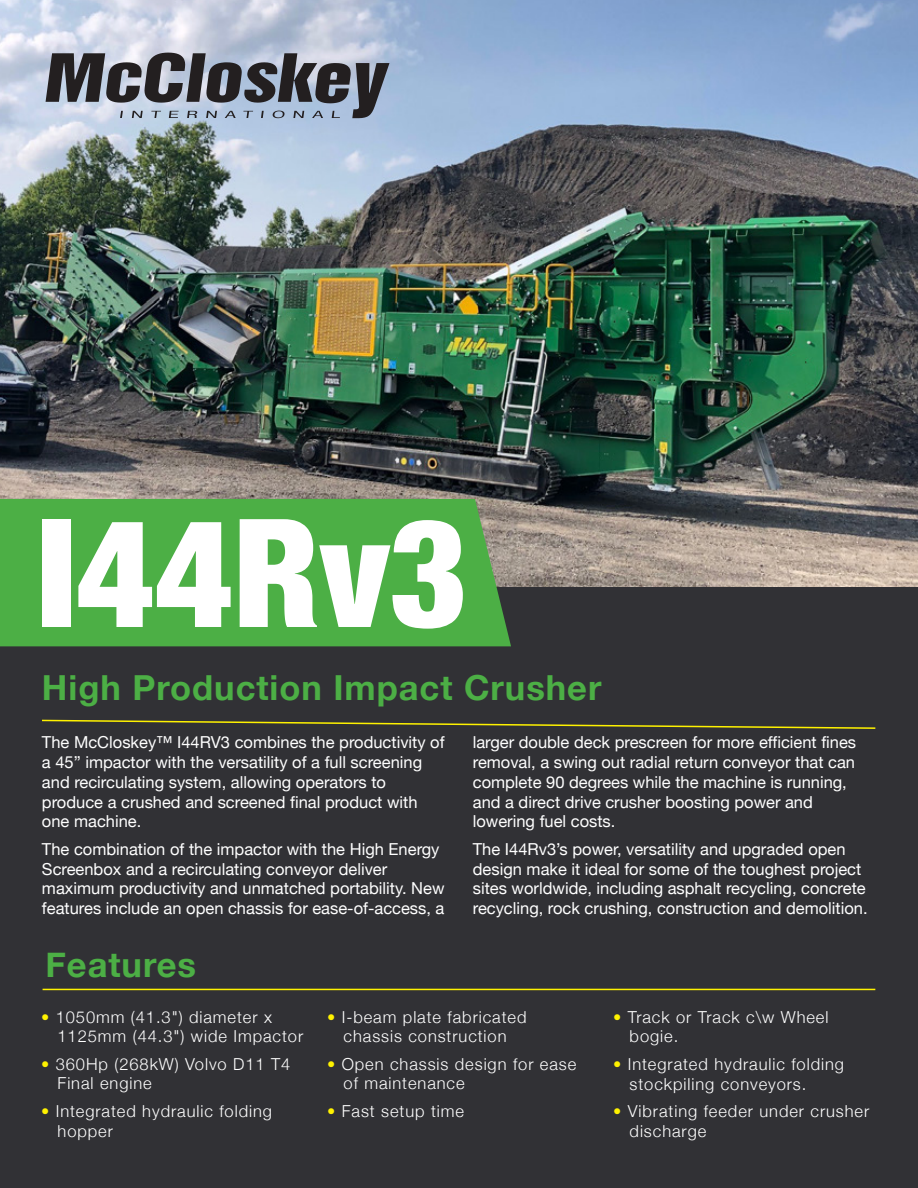
<style>
.page{position:relative;width:918px;height:1188px;background:#fff}
.page>*{position:absolute;margin:0;border:0;box-sizing:border-box;transform-origin:0 0}
.t1{font:900 condensed 151.05px "Helvetica Neue";color:#fff}
.t2{font:700 34.5px "Helvetica Neue";letter-spacing:.03em;color:#4caf45}
.t3{font:16.5px/19.8px "Helvetica Neue";color:#fff}
.t4{font:300 16.5px/19.8px "Helvetica Neue";letter-spacing:.055em;color:#fff}
.s1{color:#fff200}
</style>
<div class="page">
<img style="left:0;top:0;width:918px;height:587px">
<div style="left:0;top:587px;width:918px;height:601px;background:#313135"></div>
<div style="left:0;top:499px;width:511px;height:147px;background:#4caf45"></div>
<svg style="left:42px;top:719px;width:834px;height:10px"></svg>
<hr style="left:43px;top:989px;width:832px;height:1px;background:#fff200">
<svg style="left:46px;top:53px;width:343px;height:65px;background:#777c88"></svg>
<h1 class="t1" style="left:37px;top:480px;width:433px">I44Rv3</h1>
<h2 class="t2" style="left:42px;top:667px;width:561px">High Production Impact Crusher</h2>
<p class="t3" style="left:42px;top:732px;width:404px">The McCloskey™ I44RV3 combines the productivity of a 45” impactor with the versatility of a full screening and recirculating system, allowing operators to produce a crushed and screened final product with one machine.</p>
<p class="t3" style="left:42px;top:839px;width:404px">The combination of the impactor with the High Energy Screenbox and a recirculating conveyor deliver maximum productivity and unmatched portability. New features include an open chassis for ease-of-access, a</p>
<h2 class="t2" style="left:46px;top:944px;width:152px">Features</h2>
<p class="t3" style="left:473px;top:732px;width:385px">larger double deck prescreen for more efficient fines removal, a swing out radial return conveyor that can complete 90 degrees while the machine is running, and a direct drive crusher boosting power and lowering fuel costs.</p>
<p class="t3" style="left:473px;top:839px;width:396px">The I44Rv3’s power, versatility and upgraded open design make it ideal for some of the toughest project sites worldwide, including asphalt recycling, concrete recycling, rock crushing, construction and demolition.</p>
<p class="t4" style="left:58px;top:1006px;width:247px;text-indent:-16px"><span class="s1">•</span> 1050mm (41.3") diameter x<br>1125mm (44.3") wide Impactor</p>
<p class="t4" style="left:58px;top:1054px;width:234px;text-indent:-16px"><span class="s1">•</span> 360Hp (268kW) Volvo D11 T4<br>Final engine</p>
<p class="t4" style="left:58px;top:1101px;width:216px;text-indent:-16px"><span class="s1">•</span> Integrated hydraulic folding hopper</p>
<p class="t4" style="left:327px;top:1006px;width:201px;text-align:center"><span class="s1">•</span> I-beam plate fabricated chassis construction</p>
<p class="t4" style="left:344px;top:1054px;width:234px;text-indent:-16px"><span class="s1">•</span> Open chassis design for ease of maintenance</p>
<p class="t4" style="left:327px;top:1101px;width:138px"><span class="s1">•</span> Fast setup time</p>
<p class="t4" style="left:630px;top:1006px;width:200px;text-indent:-16px"><span class="s1">•</span> Track or Track c\w Wheel bogie.</p>
<p class="t4" style="left:630px;top:1054px;width:216px;text-indent:-16px"><span class="s1">•</span> Integrated hydraulic folding stockpiling conveyors.</p>
<p class="t4" style="left:630px;top:1101px;width:241px;text-indent:-16px"><span class="s1">•</span> Vibrating feeder under crusher discharge</p>
</div>
